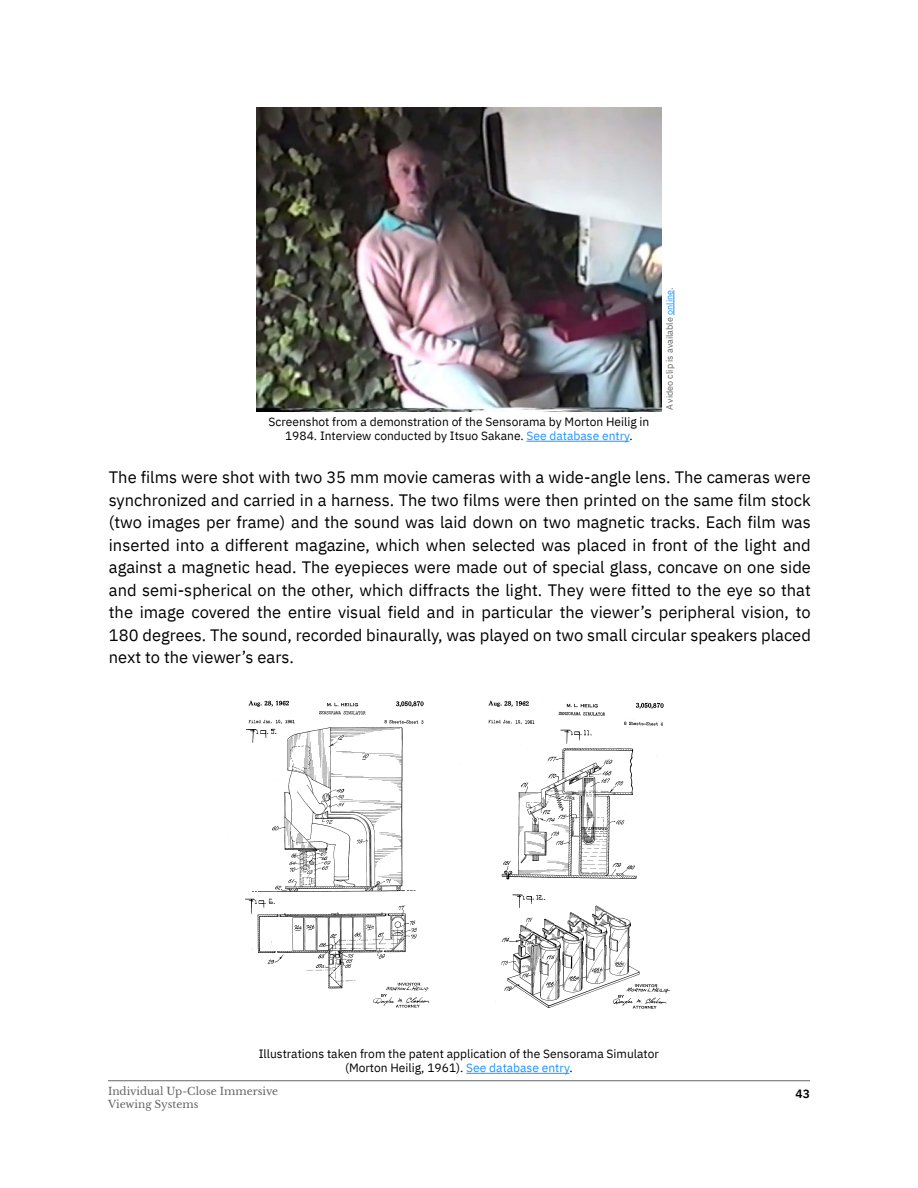
<style>
.page{position:relative;width:918px;height:1188px;background:#fff}
.page>*{position:absolute;margin:0;border:0;box-sizing:border-box;transform-origin:0 0}
.t1{font:16.5px/22.5px "IBM Plex Sans";color:#000;text-align:justify}
.t2{font:12px/14.4px "IBM Plex Sans";color:#000;text-align:center}
.t3{font:600 12px "IBM Plex Sans";color:#000}
.t4{font:10.5px/12.6px "Libre Baskerville";color:#646464}
.t5{font:9px "IBM Plex Sans";color:#646464}
.s1{color:#1f95ff}
</style>
<div class="page">
<hr style="left:108px;top:1080px;width:702px;height:1px;background:#646464">
<img style="left:256px;top:107px;width:405px;height:304px">
<hr style="left:526px;top:441px;width:104px;height:1px;background:#1f95ff">
<svg style="left:674px;top:290px;width:1px;height:25px"></svg>
<img style="left:245px;top:700px;width:185px;height:308px">
<hr style="left:466px;top:1073px;width:103px;height:1px;background:#1f95ff">
<img style="left:460px;top:700px;width:211px;height:309px">
<p class="t2" style="left:269px;top:413px;width:382px">Screenshot from a demonstration of the Sensorama by Morton Heilig in<br>1984. Interview conducted by Itsuo Sakane. <span class="s1">See database entry</span>.</p>
<p class="t5" style="left:663px;top:410px;width:124px;rotate:-90deg">A video clip is available <span class="s1">online</span>.</p>
<p class="t1" style="left:109px;top:465px;width:704px">The films were shot with two 35 mm movie cameras with a wide-angle lens. The cameras were synchronized and carried in a harness. The two films were then printed on the same film stock (two images per frame) and the sound was laid down on two magnetic tracks. Each film was inserted into a different magazine, which when selected was placed in front of the light and against a magnetic head. The eyepieces were made out of special glass, concave on one side and semi-spherical on the other, which diffracts the light. They were fitted to the eye so that the image covered the entire visual field and in particular the viewer s’ peripheral vision, to 180 degrees. The sound, recorded binaurally, was played on two small circular speakers placed next to the viewer s’ ears.</p>
<p class="t2" style="left:259px;top:1045px;width:401px">Illustrations taken from the patent application of the Sensorama Simulator (Morton Heilig, 1961 .) <span class="s1">See database entry</span>.</p>
<p class="t4" style="left:108px;top:1085px;width:172px">Individual Up-Close Immersive<br>Viewing Systems</p>
<p class="t3" style="left:796px;top:1085px;width:16px">43</p>
</div>
